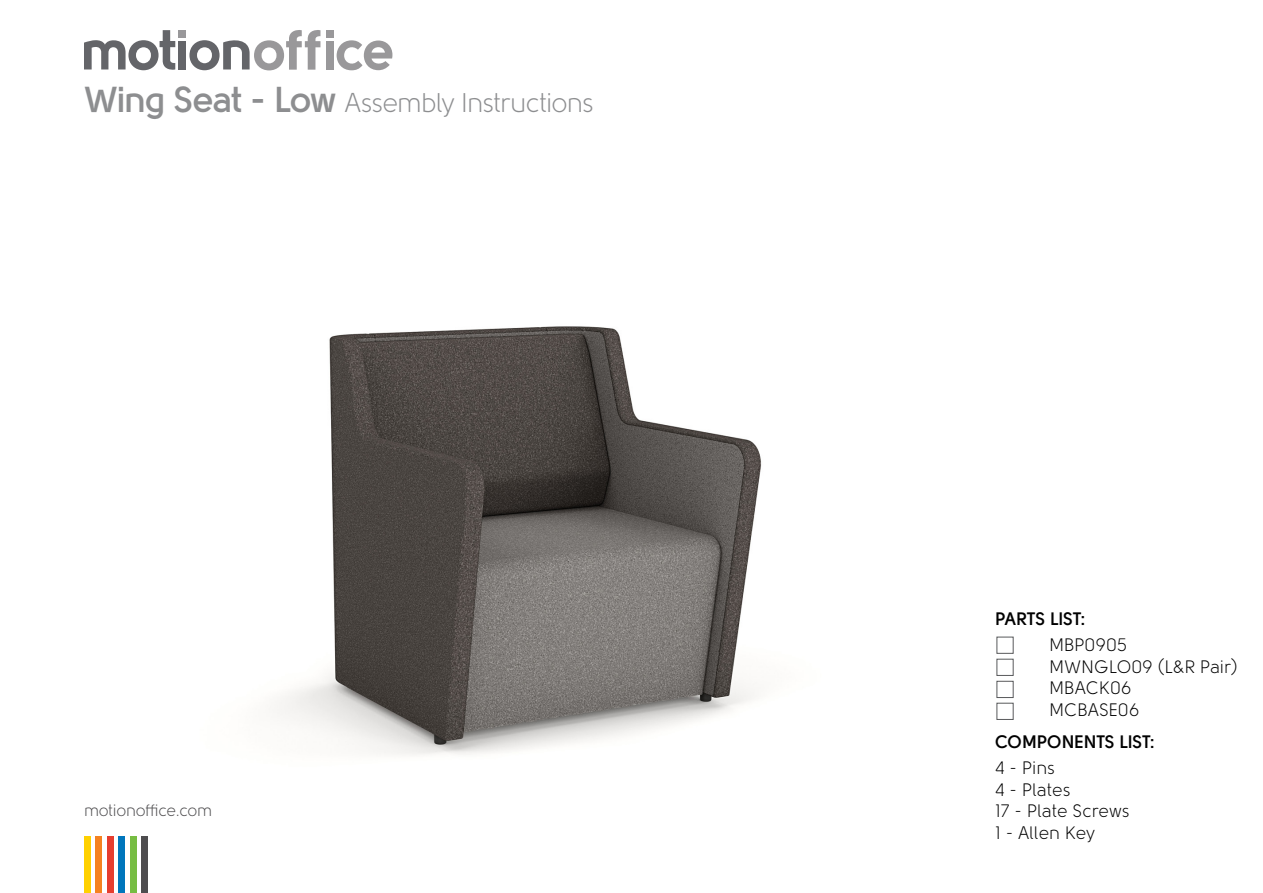
<style>
.page{position:relative;width:1263px;height:893px;background:#fff}
.page>*{position:absolute;margin:0;border:0;box-sizing:border-box;transform-origin:0 0}
.t1{font:27px "Solomon";letter-spacing:-.03em;color:#8d8e90}
.t2{font:18px/21.6px "Solomon";color:#000}
.t3{font:700 18px "Solomon";color:#000}
.t4{font:16.5px "Solomon";letter-spacing:-.02em;color:#4e4d4f}
.s1{font-weight:700;font-size:36px}
</style>
<div class="page">
<img style="left:84px;top:326px;width:930px;height:567px">
<div style="left:84px;top:837px;width:6px;height:56px;background:#ffd100"></div>
<div style="left:96px;top:837px;width:6px;height:56px;background:#f58220"></div>
<div style="left:107px;top:837px;width:6px;height:56px;background:#e63d2f"></div>
<div style="left:119px;top:837px;width:6px;height:56px;background:#0076bc"></div>
<div style="left:130px;top:837px;width:6px;height:56px;background:#77bd43"></div>
<div style="left:142px;top:837px;width:6px;height:56px;background:#4e4d4f"></div>
<svg style="left:84px;top:30px;width:91px;height:41px"></svg>
<div style="left:178px;top:41px;width:8px;height:28px;background:#646569"></div>
<svg style="left:189px;top:30px;width:131px;height:40px"></svg>
<div style="left:326px;top:41px;width:7px;height:29px;background:#99989a"></div>
<svg style="left:337px;top:40px;width:55px;height:30px"></svg>
<div style="left:178px;top:30px;width:8px;height:8px;background:#99989a"></div>
<div style="left:326px;top:30px;width:7px;height:8px;background:#99989a"></div>
<div style="left:996px;top:659px;width:17px;height:17px;border:1px solid #58595b"></div>
<div style="left:996px;top:681px;width:17px;height:17px;border:1px solid #58595b"></div>
<div style="left:996px;top:703px;width:17px;height:17px;border:1px solid #58595b"></div>
<h1 class="t1" style="left:84px;top:89px;width:511px"><span class="s1">Wing Seat - Low</span> Assembly Instructions</h1>
<p class="t4" style="left:84px;top:802px;width:130px">motionoffice.com</p>
<p class="t3" style="left:995px;top:608px;width:92px">PARTS LIST:</p>
<p class="t2" style="left:1049px;top:634px;width:190px">MBP0905<br>MWNGLO09 (L&amp;R Pair)<br>MBACK06<br>MCBASE06</p>
<p class="t3" style="left:995px;top:732px;width:162px">COMPONENTS LIST:</p>
<p class="t2" style="left:995px;top:757px;width:136px">4 - Pins<br>4 - Plates<br>17 - Plate Screws<br>1 - Allen Key</p>
</div>
